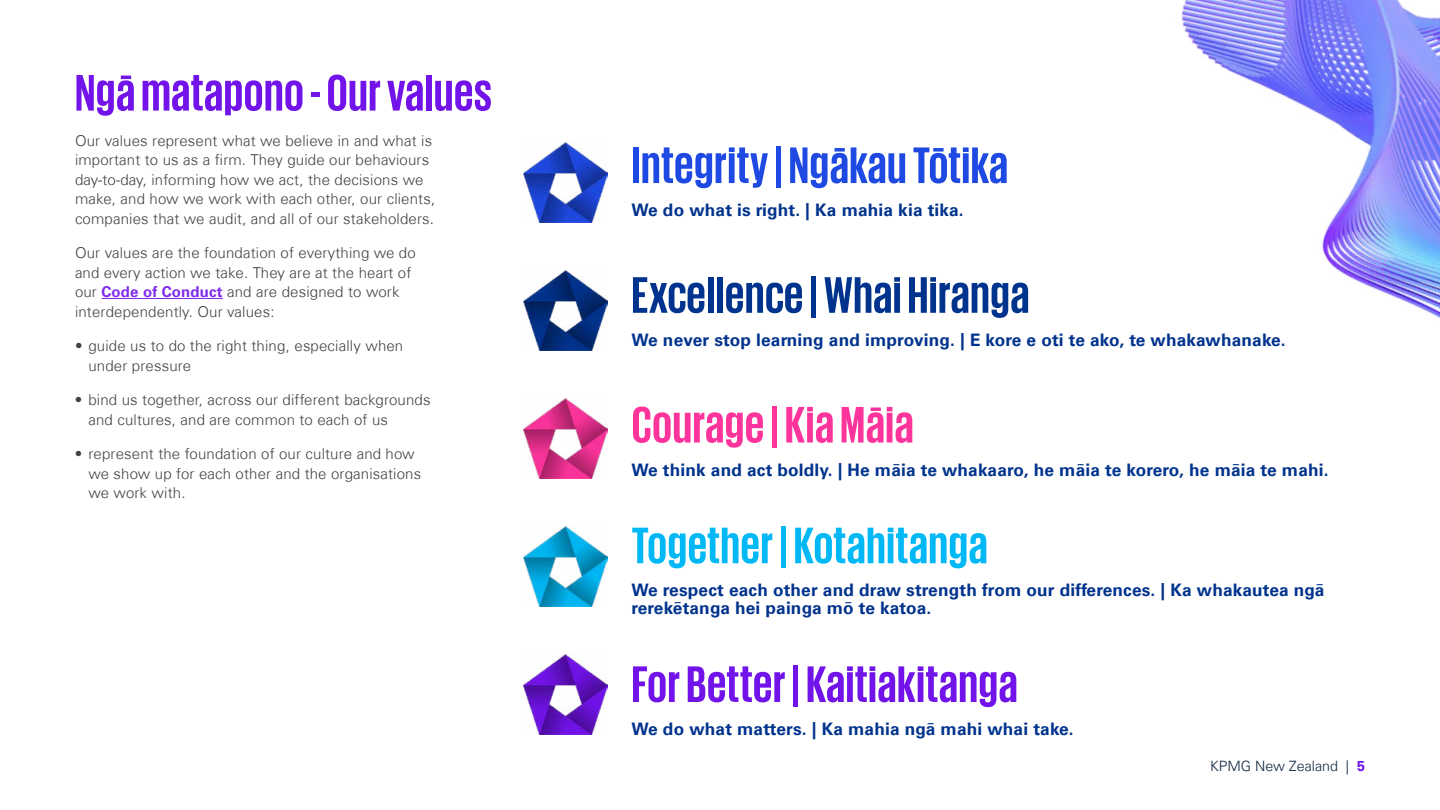
<style>
.page{position:relative;width:1440px;height:810px;background:#fff}
.page>*{position:absolute;margin:0;border:0;box-sizing:border-box;transform-origin:0 0}
.t1{font:700 52.5px "KPMG Cyrillic";letter-spacing:.01em;color:#7213ea}
.t2{font:700 52.5px "KPMG Cyrillic";letter-spacing:.01em;color:#1e49e2}
.t3{font:700 52.5px "KPMG Cyrillic";letter-spacing:.01em;color:#00338d}
.t4{font:700 52.5px "KPMG Cyrillic";letter-spacing:.01em;color:#00b8f5}
.t5{font:700 52.5px "KPMG Cyrillic";letter-spacing:.01em;color:#fd349c}
.t6{font:700 17.25px/18px "Universfor KPMG";letter-spacing:.01em;color:#00338d}
.t7{font:300 15px/19.5px "Universfor KPMG";letter-spacing:.01em;color:#414042}
.t8{font:300 14.25px "Universfor KPMG";color:#0c233c}
.s1{font-weight:700;color:#802bec}
.s2{font-weight:700;color:#7213ea}
</style>
<div class="page">
<img style="left:1181px;top:0;width:259px;height:318px">
<hr style="left:101px;top:298px;width:122px;height:1px;background:#802bec">
<img style="left:524px;top:270px;width:84px;height:80px">
<img style="left:524px;top:142px;width:84px;height:80px">
<img style="left:524px;top:398px;width:84px;height:80px">
<img style="left:524px;top:527px;width:84px;height:79px">
<img style="left:524px;top:655px;width:84px;height:80px">
<h1 class="t1" style="left:75px;top:66px;width:419px">Ngā matapono - Our values</h1>
<p class="t7" style="left:75px;top:131px;width:362px">Our values represent what we believe in and what is important to us as a firm. They guide our behaviours day-to-day, informing how we act, the decisions we make, and how we work with each other, our clients, companies that we audit, and all of our stakeholders.</p>
<p class="t7" style="left:75px;top:243px;width:342px">Our values are the foundation of everything we do and every action we take. They are at the heart of our <span class="s1">Code of Conduct</span> and are designed to work interdependently. Our values:</p>
<p class="t7" style="left:88px;top:336px;width:316px;text-indent:-13px">• guide us to do the right thing, especially when under pressure</p>
<p class="t7" style="left:88px;top:390px;width:344px;text-indent:-14px">• bind us together, across our different backgrounds and cultures, and are common to each of us</p>
<p class="t7" style="left:88px;top:444px;width:334px;text-indent:-14px">• represent the foundation of our culture and how we show up for each other and the organisations we work with.</p>
<h1 class="t2" style="left:632px;top:139px;width:378px">Integrity | Ngākau Tōtika</h1>
<p class="t6" style="left:632px;top:201px;width:334px">We do what is right. | Ka mahia kia tika.</p>
<h1 class="t3" style="left:632px;top:269px;width:399px">Excellence | Whai Hiranga</h1>
<p class="t6" style="left:632px;top:331px;width:656px">We never stop learning and improving. | E kore e oti te ako, te whakawhanake.</p>
<h1 class="t5" style="left:632px;top:398px;width:284px">Courage | Kia Māia</h1>
<p class="t6" style="left:632px;top:461px;width:699px">We think and act boldly. | He māia te whakaaro, he māia te korero, he māia te mahi.</p>
<h1 class="t4" style="left:632px;top:519px;width:358px">Together | Kotahitanga</h1>
<p class="t6" style="left:632px;top:581px;width:695px">We respect each other and draw strength from our differences. | Ka whakautea ngā rerekētanga hei painga mō te katoa.</p>
<h1 class="t1" style="left:632px;top:658px;width:388px">For Better | Kaitiakitanga</h1>
<p class="t6" style="left:632px;top:720px;width:444px">We do what matters. | Ka mahia ngā mahi whai take.</p>
<p class="t8" style="left:1210px;top:757px;width:156px">KPMG New Zealand | <span class="s2">5</span></p>
</div>
